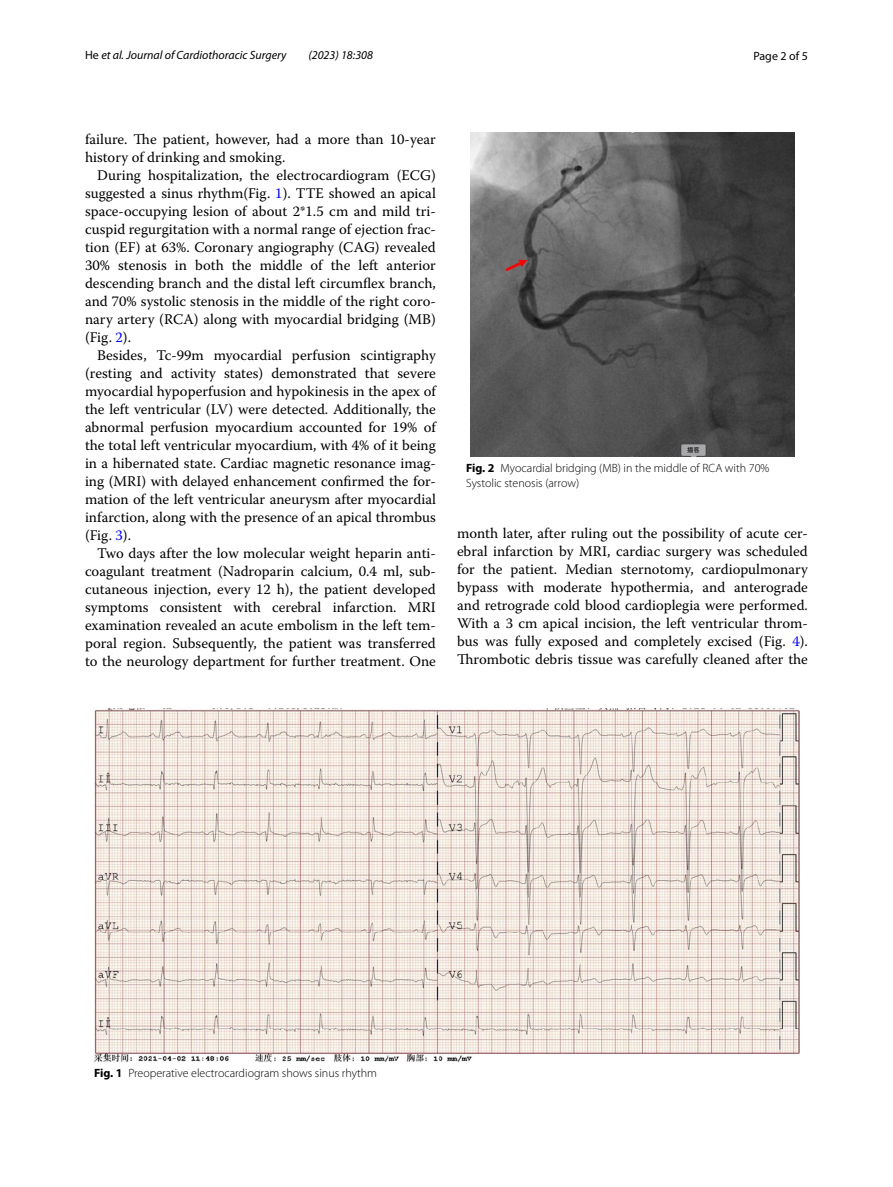
<style>
.page{position:relative;width:893px;height:1187px;background:#fff}
.page>*{position:absolute;margin:0;border:0;box-sizing:border-box;transform-origin:0 0}
.t1{font:14.7px/18px "Warnock Pro";color:#000;text-align:justify}
.t2{font:300 12px/15px "Myriad Pro";color:#000}
.t3{font:italic 12px "Myriad Pro";color:#000}
.t4{font:12px "Myriad Pro";color:#000}
.s1{font-style:normal}
.s2{color:#00f}
.s3{font-weight:700}
</style>
<div class="page">
<img style="left:94px;top:708px;width:705px;height:353px">
<img style="left:471px;top:133px;width:323px;height:323px">
<p class="t3" style="left:85px;top:48px;width:203px"><span class="s1">He</span> et al. Journal of Cardiothoracic Surgery</p>
<p class="t3" style="left:308px;top:48px;width:66px">(2023) 18:308</p>
<p class="t4" style="left:753px;top:48px;width:56px">Page 2 of 5</p>
<p class="t1" style="left:85px;top:130px;width:352px">failure. The patient, however, had a more than 10-year history of drinking and smoking.</p>
<p class="t1" style="left:85px;top:166px;width:352px;text-indent:12px">During hospitalization, the electrocardiogram (ECG) suggested a sinus rhythm(Fig. <span class="s2">1</span>). TTE showed an apical space-occupying lesion of about 2*1.5 cm and mild tri&shy;cuspid regurgitation with a normal range of ejection frac&shy;tion (EF) at 63%. Coronary angiography (CAG) revealed 30% stenosis in both the middle of the left anterior descending branch and the distal left circumflex branch, and 70% systolic stenosis in the middle of the right coro&shy;nary artery (RCA) along with myocardial bridging (MB) (Fig. <span class="s2">2</span>).</p>
<p class="t1" style="left:85px;top:346px;width:352px;text-indent:12px">Besides, Tc-99m myocardial perfusion scintigraphy (resting and activity states) demonstrated that severe myocardial hypoperfusion and hypokinesis in the apex of the left ventricular (LV) were detected. Additionally, the abnormal perfusion myocardium accounted for 19% of the total left ventricular myocardium, with 4% of it being in a hibernated state. Cardiac magnetic resonance imag&shy;ing (MRI) with delayed enhancement confirmed the for&shy;mation of the left ventricular aneurysm after myocardial infarction, along with the presence of an apical thrombus (Fig. <span class="s2">3</span>).</p>
<p class="t1" style="left:85px;top:544px;width:352px;text-indent:12px">Two days after the low molecular weight heparin anti&shy;coagulant treatment (Nadroparin calcium, 0.4 ml, sub&shy;cutaneous injection, every 12 h), the patient developed symptoms consistent with cerebral infarction. MRI examination revealed an acute embolism in the left tem&shy;poral region. Subsequently, the patient was transferred to the neurology department for further treatment. One</p>
<p class="t2" style="left:466px;top:460px;width:305px"><span class="s3">Fig. 2</span> Myocardial bridging (MB) in the middle of RCA with 70%<br>Systolic stenosis (arrow)</p>
<p class="t1" style="left:457px;top:523px;width:352px">month later, after ruling out the possibility of acute cer&shy;ebral infarction by MRI, cardiac surgery was scheduled for the patient. Median sternotomy, cardiopulmonary bypass with moderate hypothermia, and anterograde and retrograde cold blood cardioplegia were performed.<br>With a 3 cm apical incision, the left ventricular throm&shy;bus was fully exposed and completely excised (Fig. <span class="s2">4</span>).<br>Thrombotic debris tissue was carefully cleaned after the</p>
<p class="t2" style="left:94px;top:1065px;width:284px"><span class="s3">Fig. 1</span> Preoperative electrocardiogram shows sinus rhythm</p>
</div>
